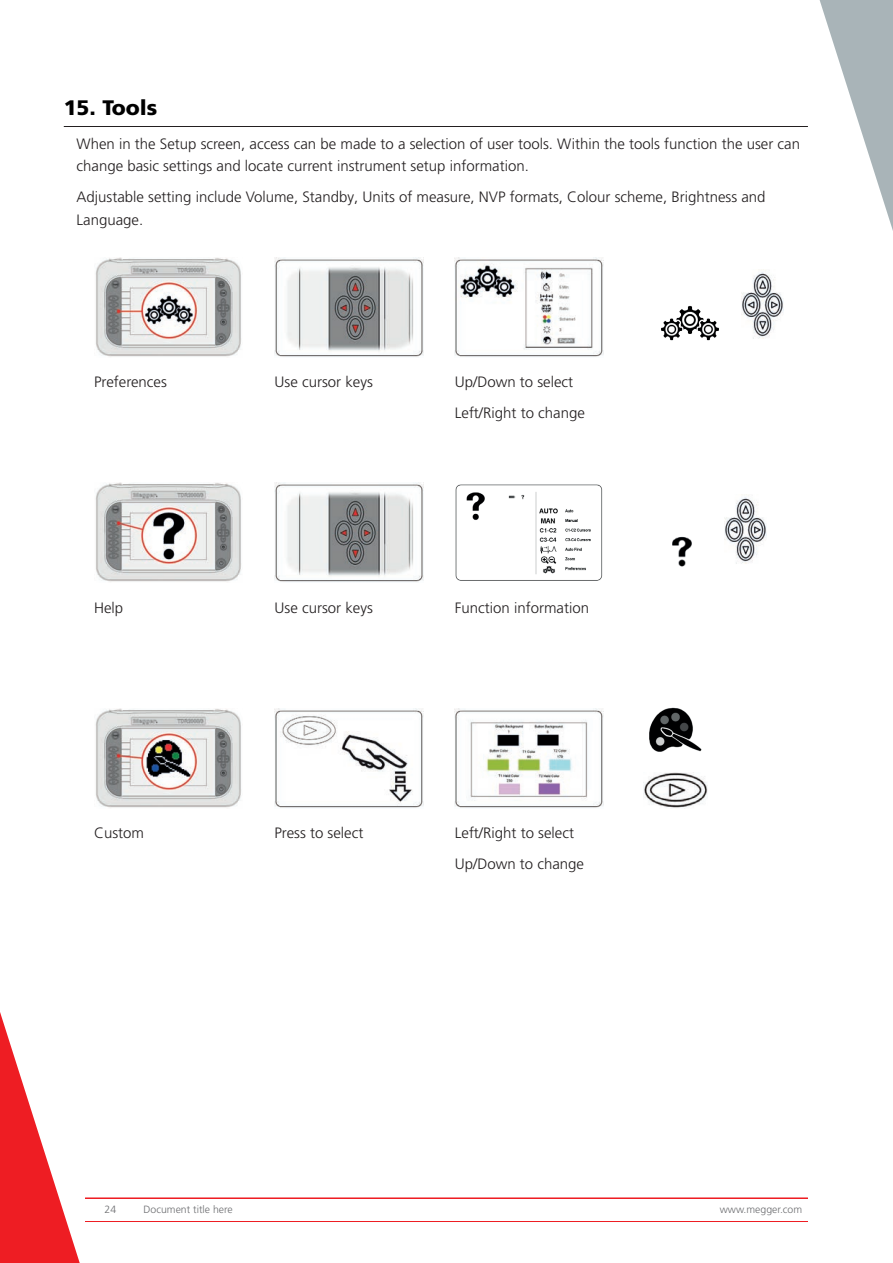
<style>
.page{position:relative;width:893px;height:1263px;background:#fff}
.page>*{position:absolute;margin:0;border:0;box-sizing:border-box;transform-origin:0 0}
.t1{font:900 21px "Frutiger LT Pro";color:#000}
.t2{font:300 15px/22.5px "Frutiger LT Pro";color:#231f20}
.t3{font:300 10.5px "Frutiger LT Pro";color:#6c6d70}
</style>
<div class="page">
<hr style="left:64px;top:126px;width:744px;height:1px;background:#231f20">
<img style="left:95px;top:257px;width:146px;height:100px">
<img style="left:274px;top:257px;width:149px;height:100px">
<img style="left:455px;top:257px;width:149px;height:100px">
<img style="left:661px;top:306px;width:58px;height:35px">
<img style="left:741px;top:269px;width:43px;height:70px">
<img style="left:95px;top:483px;width:146px;height:99px">
<img style="left:274px;top:483px;width:149px;height:99px">
<img style="left:455px;top:484px;width:148px;height:97px">
<img style="left:672px;top:536px;width:20px;height:31px">
<img style="left:724px;top:495px;width:43px;height:69px">
<img style="left:95px;top:708px;width:146px;height:100px">
<img style="left:274px;top:708px;width:149px;height:100px">
<img style="left:455px;top:708px;width:149px;height:100px">
<img style="left:649px;top:707px;width:53px;height:45px">
<img style="left:644px;top:772px;width:63px;height:36px">
<svg style="left:0;top:1012px;width:80px;height:251px"></svg>
<svg style="left:819px;top:0;width:74px;height:231px"></svg>
<hr style="left:85px;top:1198px;width:723px;height:1px;background:#ee1d23">
<hr style="left:85px;top:1221px;width:723px;height:1px;background:#ee1d23">
<h1 class="t1" style="left:64px;top:95px;width:95px">15. Tools</h1>
<p class="t2" style="left:77px;top:132px;width:725px">When in the Setup screen, access can be made to a selection of user tools. Within the tools function the user can change basic settings and locate current instrument setup information.</p>
<p class="t2" style="left:77px;top:186px;width:691px">Adjustable setting include Volume, Standby, Units of measure, NVP formats, Colour scheme, Brightness and<br>Language.</p>
<p class="t2" style="left:94px;top:371px;width:74px">Preferences</p>
<p class="t2" style="left:274px;top:371px;width:100px">Use cursor keys</p>
<p class="t2" style="left:455px;top:367px;width:132px;line-height:31px">Up/Down to select<br>Left/Right to change</p>
<p class="t2" style="left:94px;top:596px;width:31px">Help</p>
<p class="t2" style="left:274px;top:596px;width:100px">Use cursor keys</p>
<p class="t2" style="left:455px;top:596px;width:136px">Function information</p>
<p class="t2" style="left:94px;top:822px;width:52px">Custom</p>
<p class="t2" style="left:274px;top:822px;width:90px">Press to select</p>
<p class="t2" style="left:455px;top:817px;width:131px;line-height:31px">Left/Right to select<br>Up/Down to change</p>
<p class="t3" style="left:105px;top:1203px;width:13px">24</p>
<p class="t3" style="left:144px;top:1203px;width:91px">Document title here</p>
<p class="t3" style="left:720px;top:1203px;width:84px">www.megger.com</p>
</div>
